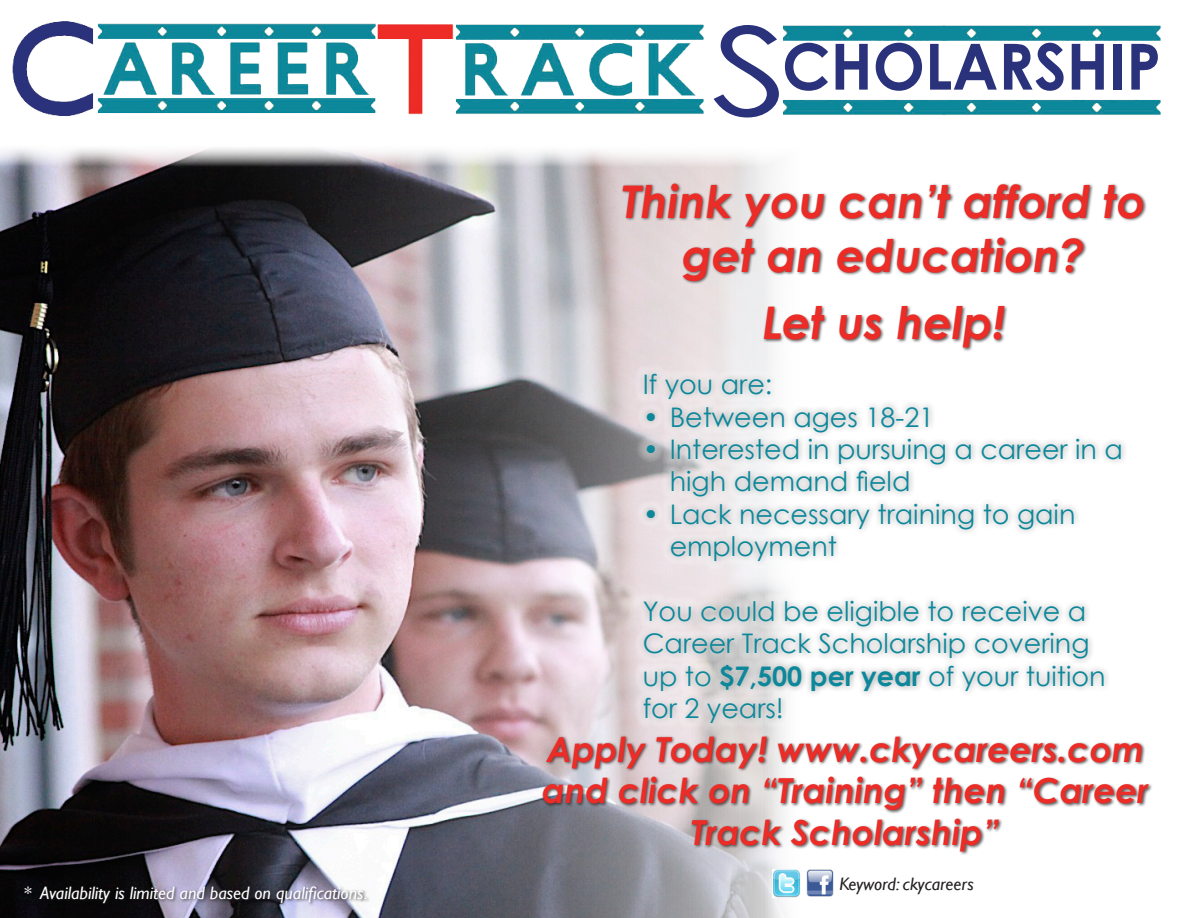
<style>
.page{position:relative;width:1188px;height:918px;background:#fff}
.page>*{position:absolute;margin:0;border:0;box-sizing:border-box;transform-origin:0 0}
.t1{font:122.7px "Century Gothic";color:#2a327b;scale:1.27 1}
.t2{font:700 63.75px "Century Gothic";color:#2a327b}
.t3{font:italic 700 45px/54px "Century Gothic";color:#ec2c27;text-align:center}
.t4{font:italic 700 34.5px/41.4px "Century Gothic";color:#ec2c27;text-align:center}
.t5{font:27px/32.4px "Century Gothic";color:#0d889b}
.t6{font:italic 18px "Gill Sans";color:#fff}
.t7{font:italic 18px "Gill Sans";color:#231f20}
.s1{font-weight:700}
</style>
<div class="page">
<img style="left:784px;top:25px;width:377px;height:91px">
<img style="left:0;top:148px;width:783px;height:770px">
<img style="left:12px;top:21px;width:692px;height:95px">
<div style="left:782px;top:42px;width:387px;height:55px;background:#fff"></div>
<svg style="left:633px;top:364px;width:492px;height:370px"></svg>
<div style="left:621px;top:182px;width:526px;height:170px;background:#231f20;opacity:.75"></div>
<div style="left:541px;top:735px;width:612px;height:120px;background:#231f20;opacity:.75"></div>
<div style="left:23px;top:885px;width:347px;height:22px;background:#231f20;opacity:.75"></div>
<img style="left:806px;top:869px;width:28px;height:28px">
<img style="left:772px;top:869px;width:29px;height:29px">
<h1 class="t1" style="left:712px;top:-8px;width:62px">S</h1>
<h2 class="t2" style="left:782px;top:25px;width:381px">CHOLARSHIP</h2>
<h3 class="t3" style="left:622px;top:173px;width:525px">Think you can’t afford to get an education?</h3>
<h3 class="t3" style="left:762px;top:295px;width:244px">Let us help!</h3>
<p class="t5" style="left:643px;top:367px;width:131px">If you are:</p>
<p class="t5" style="left:643px;top:400px;width:293px">• Between ages 18-21</p>
<p class="t5" style="left:670px;top:432px;width:455px;text-indent:-27px">• Interested in pursuing a career in a high demand field</p>
<p class="t5" style="left:670px;top:497px;width:407px;text-indent:-27px">• Lack necessary training to gain employment</p>
<p class="t5" style="left:643px;top:594px;width:464px">You could be eligible to receive a<br>Career Track Scholarship covering up to <span class="s1">$7,500 per year</span> of your tuition for 2 years!</p>
<p class="t4" style="left:542px;top:728px;width:608px">Apply Today! www.ckycareers.com and click on “Training” then “Career<br>Track Scholarship”</p>
<p class="t6" style="left:23px;top:882px;width:346px">* Availability is limited and based on qualifications.</p>
<p class="t7" style="left:839px;top:874px;width:136px">Keyword: ckycareers</p>
</div>
